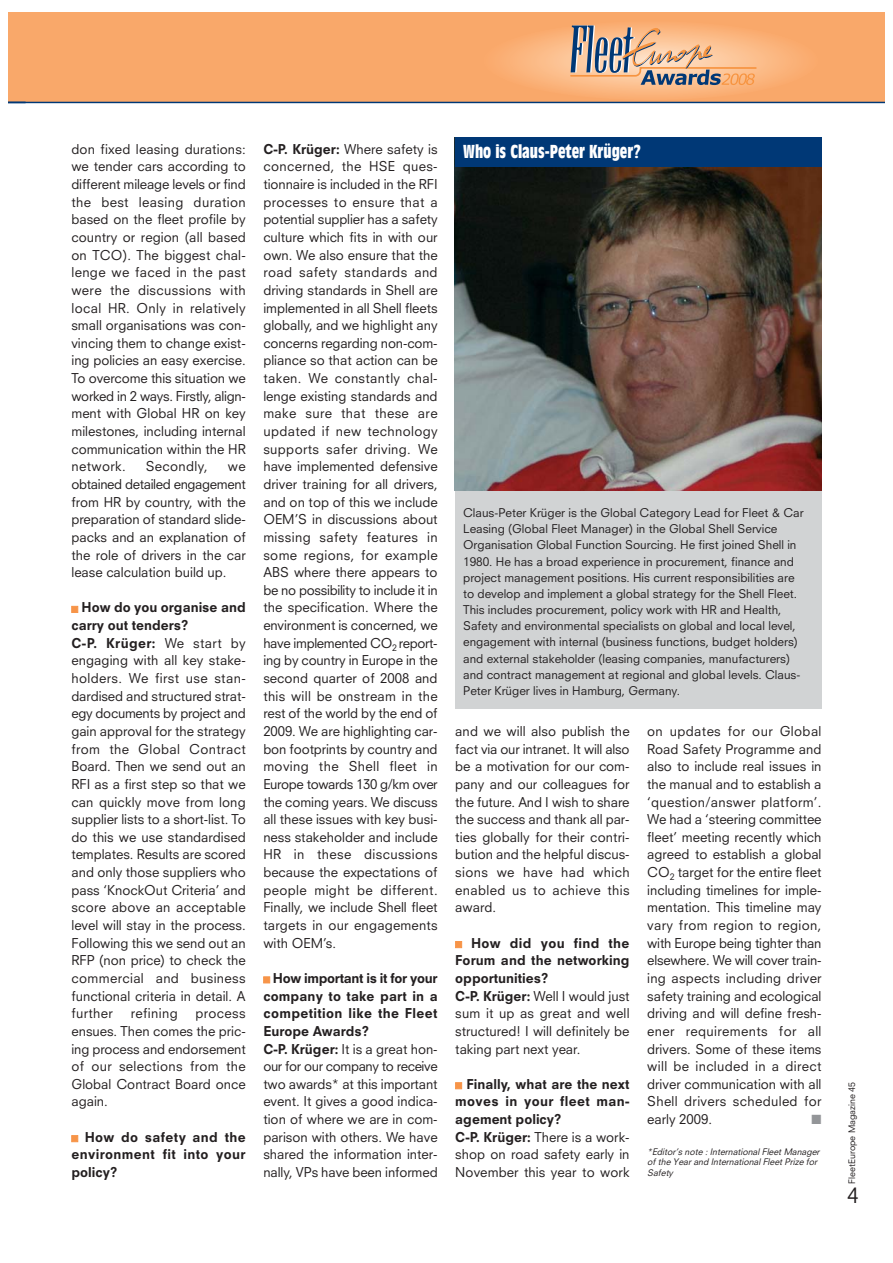
<style>
.page{position:relative;width:893px;height:1263px;background:#fff}
.page>*{position:absolute;margin:0;border:0;box-sizing:border-box;transform-origin:0 0}
.t1{font:20.55px "Neuzeit S";color:#231f20}
.t2{font:700 condensed 17.7px "Incised 901 BT";color:#fff}
.t3{font:13.2px/17.7px "Neuzeit S";color:#231f20;text-align:justify}
.t4{font:800 13.2px/17.7px "Neuzeit S";color:#231f20}
.t5{font:800 13.2px/17.7px "Neuzeit S";letter-spacing:.03em;color:#231f20;text-align:justify}
.t6{font:13.2px "Neuzeit S";letter-spacing:.03em;color:#231f20}
.t7{font:13.2px "Zapf Dingbats ITC";color:#939598}
.t8{font:11.7px/16.2px "Neuzeit S";color:#231f20}
.t9{font:italic 8.85px/10.4px "Neuzeit S";color:#231f20}
.t10{font:8.85px "Neuzeit S";color:#231f20}
.s1{color:#f79448}
.s2{font-weight:800}
.s3{font-weight:400}
</style>
<div class="page">
<div style="left:455px;top:138px;width:366px;height:571px;background:#d1d3d4"></div>
<img style="left:455px;top:167px;width:366px;height:323px">
<div style="left:455px;top:138px;width:366px;height:29px;background:#003876"></div>
<div style="left:9px;top:13px;width:875px;height:88px;background:#f9a86a"></div>
<svg style="left:9px;top:101px;width:875px;height:3px;background:#7f8797"></svg>
<svg style="left:483px;top:21px;width:335px;height:79px;background:#fab27a"></svg>
<svg style="left:570px;top:26px;width:187px;height:59px;background:#d0aa8d"></svg>
<p class="t3" style="left:71px;top:141px;width:176px">don fixed leasing durations: we tender cars according to different mileage levels or find the best leasing duration based on the fleet profile by country or region (all based on TCO). The biggest chal&shy;lenge we faced in the past were the discussions with local HR. Only in relatively small organisations was con&shy;vincing them to change exist&shy;ing policies an easy exercise.<br>To overcome this situation we worked in 2 ways. Firstly, align&shy;ment with Global HR on key milestones, including internal communication within the HR network.</p>
<p class="t6" style="left:146px;top:461px;width:63px">Secondly,</p>
<p class="t3" style="left:71px;top:459px;width:176px;text-indent:156px">we obtained detailed engagement from HR by country, with the preparation of standard slide&shy;packs and an explanation of the role of drivers in the car lease calculation build up.</p>
<p class="t3" style="left:71px;top:600px;width:176px;text-align:left"><span class="s1">■</span> <span class="s2">How do you organise and carry out tenders?<br>C-P. Krüger:</span> We start by engaging with all key stake&shy;holders. We first use stan&shy;dardised and structured strat&shy;egy documents by project and gain approval for the strategy from the Global Contract<br>Board. Then we send out an<br>RFI as a first step so that we can quickly move from long supplier lists to a short-list. To do this we use standardised templates. Results are scored and only those suppliers who pass ‘KnockOut Criteria’ and score above an acceptable level will stay in the process.<br>Following this we send out an<br>RFP (non price) to check the commercial and business functional criteria in detail. A further</p>
<p class="t6" style="left:131px;top:1008px;width:48px">refining</p>
<p class="t3" style="left:71px;top:1006px;width:176px;text-indent:124px">process ensues. Then comes the pric&shy;ing process and endorsement of our selections from the Global Contract Board once again.</p>
<p class="t5" style="left:71px;top:1129px;width:176px"><span class="s1">■</span> How do safety and the environment fit into your policy?</p>
<p class="t3" style="left:263px;top:141px;width:176px"><span class="s2">C-P. Krüger:</span> Where safety is concerned, the HSE ques&shy;tionnaire is included in the RFI processes to ensure that a potential supplier has a safety culture which fits in with our own. We also ensure that the road safety standards and driving standards in Shell are implemented in all Shell fleets globally, and we highlight any concerns regarding non-com&shy;pliance so that action can be taken. We constantly chal&shy;lenge existing standards and make sure that these are updated if new technology supports safer driving. We have implemented defensive driver training for all drivers, and on top of this we include OEM’S in discussions about missing safety features in some regions, for example ABS where there appears to be no possibility to include it in the specification. Where the environment is concerned, we have implemented CO<sub>2</sub> report&shy;ing by country in Europe in the second quarter of 2008 and this will be onstream in the rest of the world by the end of 2009. We are highlighting car&shy;bon footprints by country and moving the Shell fleet in Europe towards 130 g/km over the coming years. We discuss all these issues with key busi&shy;ness stakeholder and include HR in these discussions because the expectations of people might be different.<br>Finally, we include Shell fleet targets in our engagements with OEM’s.</p>
<p class="t3" style="left:263px;top:970px;width:176px;text-align:left"><span class="s1">■</span> <span class="s2">How important is it for your company to take part in a competition like the Fleet<br>Europe Awards?<br>C-P. Krüger:</span> It is a great hon&shy;our for our company to receive two awards* at this important event. It gives a good indica&shy;tion of where we are in com&shy;parison with others. We have shared the information inter&shy;nally, VPs have been informed</p>
<h2 class="t2" style="left:463px;top:144px;width:179px">Who is Claus-Peter Krüger?</h2>
<p class="t8" style="left:463px;top:506px;width:342px">Claus-Peter Krüger is the Global Category Lead for Fleet &amp; Car Leasing (Global Fleet Manager) in the Global Shell Service Organisation Global Function Sourcing. He first joined Shell in 1980. He has a broad experience in procurement, finance and project management positions. His current responsibilities are to develop and implement a global strategy for the Shell Fleet.<br>This includes procurement, policy work with HR and Health, Safety and environmental specialists on global and local level, engagement with internal (business functions, budget holders) and external stakeholder (leasing companies, manufacturers) and contract management at regional and global levels. Claus-Peter Krüger lives in Hamburg, Germany.</p>
<p class="t3" style="left:455px;top:724px;width:176px">and we will also publish the fact via our intranet. It will also be a motivation for our com&shy;pany and our colleagues for the future. And I wish to share the success and thank all par&shy;ties globally for their contri&shy;bution and the helpful discus&shy;sions we have had which enabled us to achieve this award.</p>
<p class="t3" style="left:455px;top:935px;width:176px;text-align:left"><span class="s1">■</span> <span class="s2">How did you find the<br>Forum and the networking opportunities?<br>C-P. Krüger:</span> Well I would just sum it up as great and well structured! I will definitely be taking part next year.</p>
<p class="t4" style="left:455px;top:1076px;width:176px"><span class="s1">■</span> Finally, what are the next moves in your fleet man&shy;agement policy?<br>C-P. Krüger: <span class="s3">There is a work&shy;shop on road safety early in<br>November this year to work</span></p>
<p class="t3" style="left:647px;top:724px;width:176px">on updates for our Global Road Safety Programme and also to include real issues in the manual and to establish a ‘question/answer platform’.<br>We had a ‘steering committee fleet’ meeting recently which agreed to establish a global CO<sub>2</sub> target for the entire fleet including timelines for imple&shy;mentation. This timeline may vary from region to region, with Europe being tighter than elsewhere. We will cover train&shy;ing aspects including driver safety training and ecological driving and will define fresh&shy;ener requirements for all drivers. Some of these items will be included in a direct driver communication with all Shell drivers scheduled for early 2009.</p>
<p class="t7" style="left:812px;top:1115px;width:11px">■</p>
<p class="t9" style="left:647px;top:1147px;width:176px">*Editor’s note : International Fleet Manager of the Year and International Fleet Prize for<br>Safety</p>
<p class="t10" style="left:848px;top:1184px;width:103px;rotate:-90deg">FleetEurope Magazine 45</p>
<h1 class="t1" style="left:847px;top:1188px;width:13px">4</h1>
</div>
